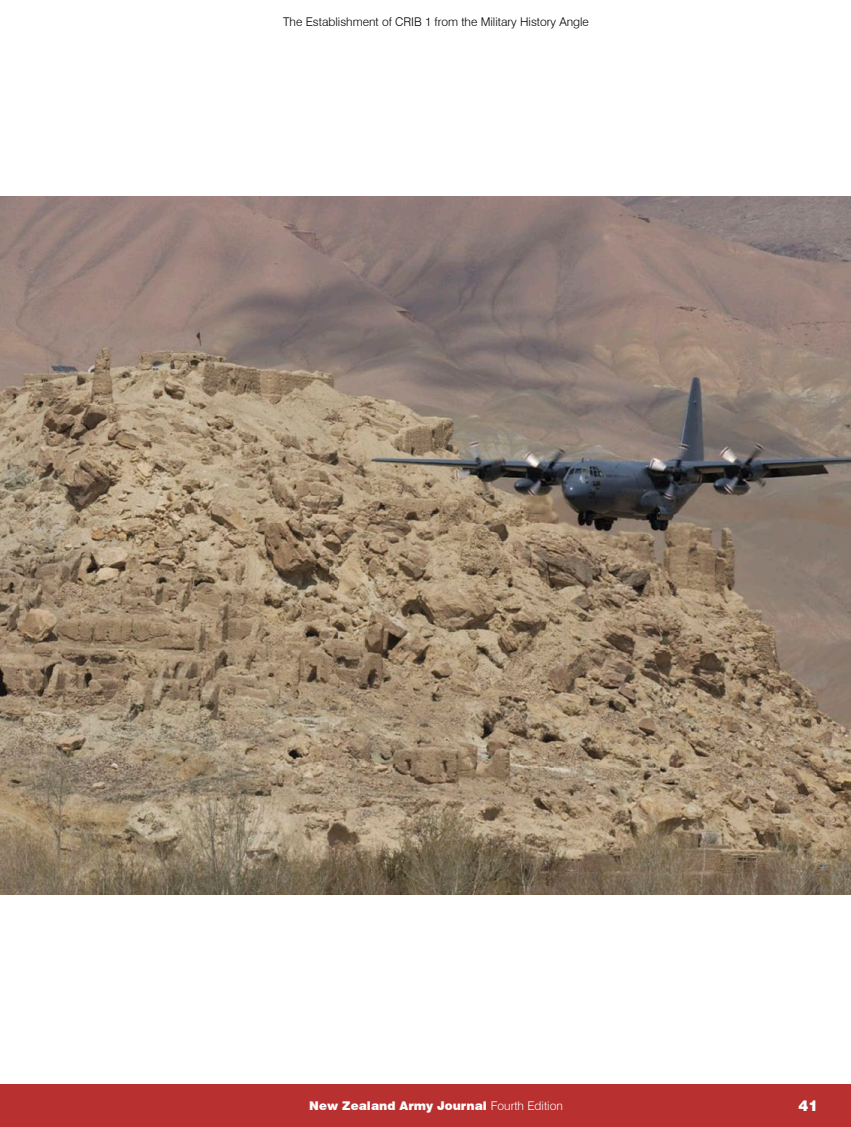
<style>
.page{position:relative;width:851px;height:1127px;background:#fff}
.page>*{position:absolute;margin:0;border:0;box-sizing:border-box;transform-origin:0 0}
.t1{font:900 15px "Swiss 721 BT";color:#fff}
.t2{font:300 12px "Swiss 721 BT";color:#000}
.t3{font:900 12px "Swiss 721 BT";color:#fff}
.s1{font-weight:300}
</style>
<div class="page">
<div style="left:0;top:1084px;width:850px;height:43px;background:#b83030"></div>
<img style="left:0;top:197px;width:850px;height:697px">
<p class="t2" style="left:283px;top:14px;width:307px">The Establishment of CRIB 1 from the Military History Angle</p>
<p class="t3" style="left:309px;top:1099px;width:255px">New Zealand Army Journal <span class="s1">Fourth Edition</span></p>
<p class="t1" style="left:798px;top:1097px;width:21px">41</p>
</div>
